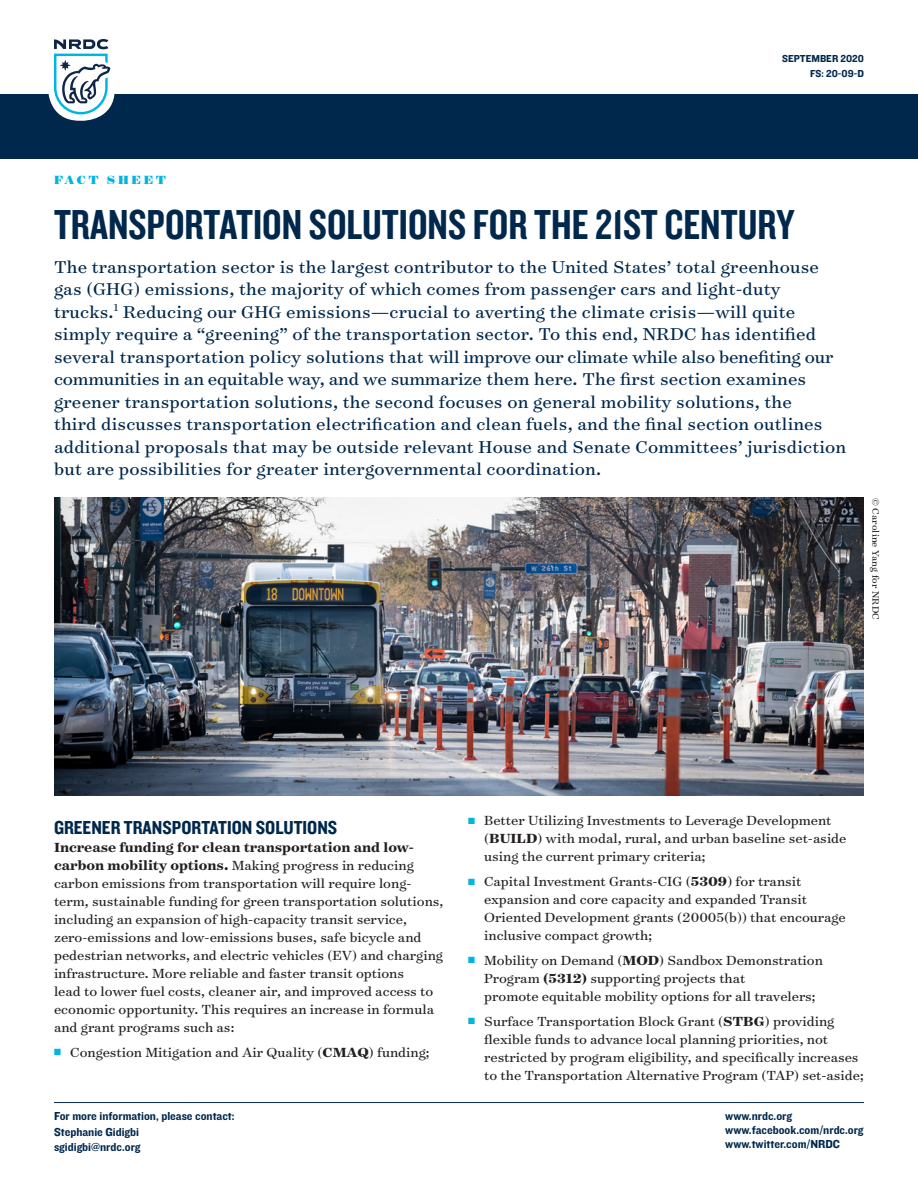
<style>
.page{position:relative;width:918px;height:1188px;background:#fff}
.page>*{position:absolute;margin:0;border:0;box-sizing:border-box;transform-origin:0 0}
.t1{font:43.5px "Knockout 49 Liteweight";color:#00284c}
.t2{font:19.5px/22.5px "Surveyor Text";letter-spacing:.01em;color:#00284c}
.t3{font:19.5px "Knockout 50 Welterweight";color:#00284c}
.t4{font:15px/18px "Surveyor Text";color:#231f20}
.t5{font:900 13.5px "Surveyor Display";letter-spacing:.195em;color:#00b4e3}
.t6{font:12px/15.6px "Knockout 51 Middleweight";color:#00284c}
.t7{font:10.5px/15px "Knockout 51 Middleweight";color:#00284c;text-align:right}
.t8{font:10.5px "Surveyor Text";letter-spacing:.01em;color:#231f20}
.s1{font-weight:700}
.s2{color:#00b4e3}
</style>
<div class="page">
<div style="left:0;top:94px;width:918px;height:65px;background:#00284c"></div>
<div style="left:48px;top:26px;width:67px;height:95px;background:#fff;border-radius:31px"></div>
<svg style="left:54px;top:39px;width:56px;height:75px"></svg>
<hr style="left:54px;top:1102px;width:810px;height:1px;background:#00284c">
<img style="left:54px;top:498px;width:810px;height:298px">
<p class="t7" style="left:782px;top:51px;width:83px">SEPTEMBER 2020<br>FS: 20-09-D</p>
<p class="t5" style="left:54px;top:171px;width:113px">FACT SHEET</p>
<h1 class="t1" style="left:54px;top:197px;width:742px">TRANSPORTATION SOLUTIONS FOR THE 21ST CENTURY</h1>
<p class="t2" style="left:54px;top:255px;width:794px">The transportation sector is the largest contributor to the United States’ total greenhouse gas (GHG) emissions, the majority of which comes from passenger cars and light-duty trucks.<sup>1</sup> Reducing our GHG emissions—crucial to averting the climate crisis—will quite simply require a “greening” of the transportation sector. To this end, NRDC has identified several transportation policy solutions that will improve our climate while also benefiting our communities in an equitable way, and we summarize them here. The first section examines greener transportation solutions, the second focuses on general mobility solutions, the<br>third discusses transportation electrification and clean fuels, and the final section outlines additional proposals that may be outside relevant House and Senate Committees’ jurisdiction but are possibilities for greater intergovernmental coordination.</p>
<p class="t8" style="left:882px;top:498px;width:123px;rotate:90deg">© Caroline Yang for NRDC</p>
<h2 class="t3" style="left:54px;top:815px;width:285px">GREENER TRANSPORTATION SOLUTIONS</h2>
<p class="t4" style="left:54px;top:838px;width:391px"><span class="s1">Increase funding for clean transportation and low&shy;carbon mobility options.</span> Making progress in reducing carbon emissions from transportation will require long&shy;term, sustainable funding for green transportation solutions, including an expansion of high-capacity transit service, zero-emissions and low-emissions buses, safe bicycle and pedestrian networks, and electric vehicles (EV) and charging infrastructure. More reliable and faster transit options<br>lead to lower fuel costs, cleaner air, and improved access to economic opportunity. This requires an increase in formula and grant programs such as:</p>
<p class="t4" style="left:54px;top:1043px;width:377px"><span class="s2">■</span> Congestion Mitigation and Air Quality (<span class="s1">CMAQ</span>) funding;</p>
<p class="t6" style="left:54px;top:1107px;width:182px">For more information, please contact:<br>Stephanie Gidigbi<br>sgidigbi@nrdc.org</p>
<p class="t4" style="left:484px;top:811px;width:364px;text-indent:-16px"><span class="s2">■</span> Better Utilizing Investments to Leverage Development (<span class="s1">BUILD</span>) with modal, rural, and urban baseline set-aside using the current primary criteria;</p>
<p class="t4" style="left:484px;top:872px;width:363px;text-indent:-16px"><span class="s2">■</span> Capital Investment Grants-CIG (<span class="s1">5309</span>) for transit expansion and core capacity and expanded Transit Oriented Development grants (20005(b)) that encourage inclusive compact growth;</p>
<p class="t4" style="left:484px;top:951px;width:340px;text-indent:-16px"><span class="s2">■</span> Mobility on Demand (<span class="s1">MOD</span>) Sandbox Demonstration<br>Program <span class="s1">(5312)</span> supporting projects that<br>promote equitable mobility options for all travelers;</p>
<p class="t4" style="left:484px;top:1011px;width:381px;text-indent:-16px"><span class="s2">■</span> Surface Transportation Block Grant (<span class="s1">STBG</span>) providing flexible funds to advance local planning priorities, not restricted by program eligibility, and specifically increases to the Transportation Alternative Program (TAP) set-aside;</p>
<p class="t6" style="left:725px;top:1108px;width:140px;line-height:14.4px">www.nrdc.org www.facebook.com/nrdc.org www.twitter.com/NRDC</p>
</div>
